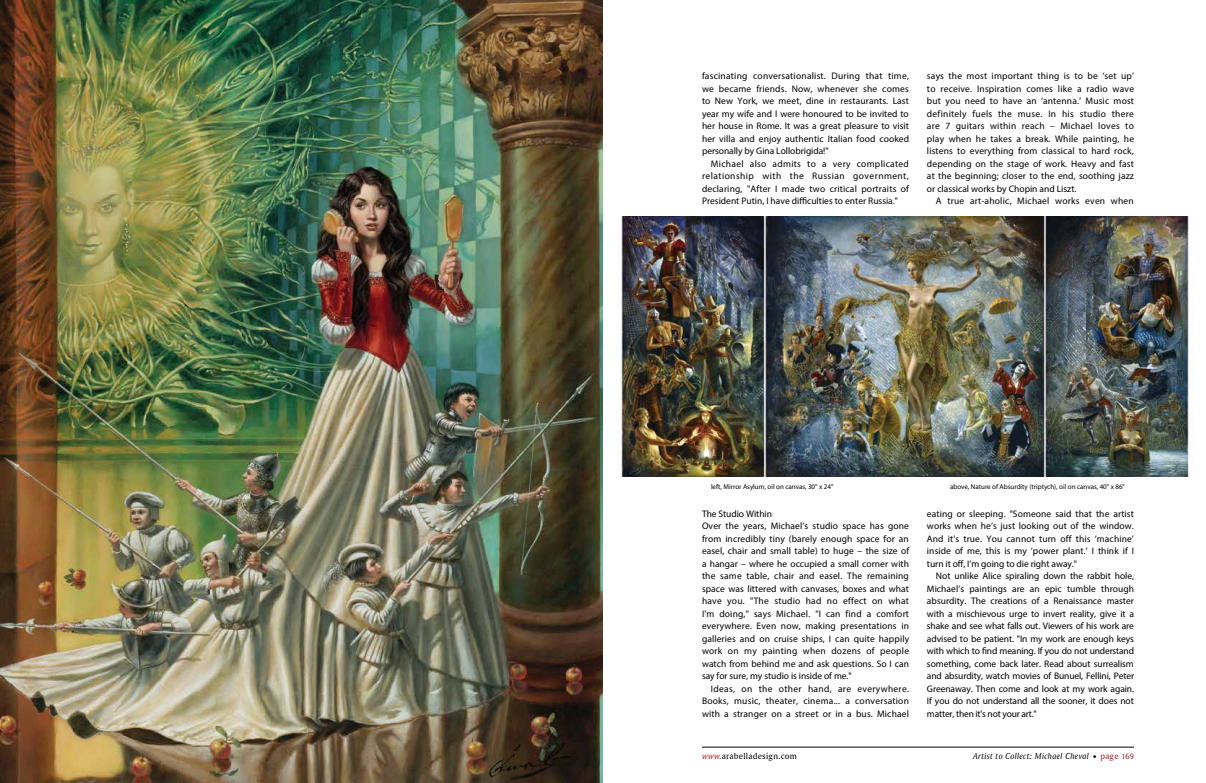
<style>
.page{position:relative;width:1206px;height:783px;background:#fff}
.page>*{position:absolute;margin:0;border:0;box-sizing:border-box;transform-origin:0 0}
.t1{font:9.5px/12.5px "Myriad Pro";letter-spacing:.01em;color:#000;text-align:justify}
.t2{font:9px "Amerigo BT Italic A";letter-spacing:.025em;color:#000}
.t3{font:9px "Amerigo BT Roman A";letter-spacing:.025em;color:#000}
.t4{font:7px "Myriad Pro";color:#000}
.s1{font-family:"Amerigo BT Italic A";color:#9e1c22}
.s2{font-family:"Amerigo BT Roman A"}
.s3{font-family:"Amerigo BT Roman A";color:#9e1c22}
.s4{font-family:"Amerigo BT Roman A";font-size:8px;color:#9e1c22}
</style>
<div class="page">
<hr style="left:702px;top:747px;width:432px;height:1px;background:#000">
<img style="left:0;top:0;width:603px;height:783px">
<img style="left:620px;top:216px;width:573px;height:261px">
<p class="t1" style="left:702px;top:70px;width:209px">fascinating conversationalist. During that time, we became friends. Now, whenever she comes to New York, we meet, dine in restaurants. Last year my wife and I were honoured to be invited to her house in Rome. It was a great pleasure to visit her villa and enjoy authentic Italian food cooked personally by Gina Lollobrigida!"</p>
<p class="t1" style="left:702px;top:157px;width:209px;text-indent:9px">Michael also admits to a very complicated relationship with the Russian government, declaring, "After I made two critical portraits of President Putin, I have difficulties to enter Russia."</p>
<p class="t1" style="left:927px;top:70px;width:209px">says the most important thing is to be ‘set up’ to receive. Inspiration comes like a radio wave but you need to have an ‘antenna.’ Music most definitely fuels the muse. In his studio there are 7 guitars within reach – Michael loves to play when he takes a break. While painting, he listens to everything from classical to hard rock, depending on the stage of work. Heavy and fast at the beginning; closer to the end, soothing jazz or classical works by Chopin and Liszt.</p>
<p class="t1" style="left:936px;top:195px;width:199px">A true art-aholic, Michael works even when</p>
<p class="t4" style="left:711px;top:482px;width:124px">left, Mirror Asylum, oil on canvas, 30" x 24"</p>
<p class="t4" style="left:950px;top:482px;width:176px">above, Nature of Absurdity (triptych), oil on canvas, 40" x 86"</p>
<p class="t1" style="left:702px;top:507px;width:209px;text-align:left">The Studio Within<br>Over the years, Michael’s studio space has gone from incredibly tiny (barely enough space for an easel, chair and small table) to huge – the size of a hangar – where he occupied a small corner with the same table, chair and easel. The remaining space was littered with canvases, boxes and what have you. "The studio had no effect on what I'm doing," says Michael. "I can find a comfort everywhere. Even now, making presentations in galleries and on cruise ships, I can quite happily work on my painting when dozens of people watch from behind me and ask questions. So I can say for sure, my studio is inside of me."</p>
<p class="t1" style="left:702px;top:682px;width:209px;text-indent:9px">Ideas, on the other hand, are everywhere.<br>Books, music, theater, cinema... a conversation with a stranger on a street or in a bus. Michael</p>
<p class="t1" style="left:927px;top:507px;width:209px">eating or sleeping. "Someone said that the artist works when he’s just looking out of the window.<br>And it's true. You cannot turn off this ‘machine’ inside of me, this is my ‘power plant.’ I think if I turn it off, I’m going to die right away."</p>
<p class="t1" style="left:927px;top:570px;width:209px;text-indent:9px">Not unlike Alice spiraling down the rabbit hole, Michael’s paintings are an epic tumble through absurdity. The creations of a Renaissance master with a mischievous urge to invert reality, give it a shake and see what falls out. Viewers of his work are advised to be patient. "In my work are enough keys with which to find meaning. If you do not understand something, come back later. Read about surrealism and absurdity, watch movies of Bunuel, Fellini, Peter Greenaway. Then come and look at my work again.<br>If you do not understand all the sooner, it does not matter, then it's not your art."</p>
<p class="t3" style="left:702px;top:751px;width:96px"><span class="s1">www.</span>arabelladesign.com</p>
<p class="t2" style="left:973px;top:751px;width:162px">Artist to Collect: Michael Cheval <span class="s2">•</span> <span class="s3">page</span> <span class="s4">169</span></p>
</div>
